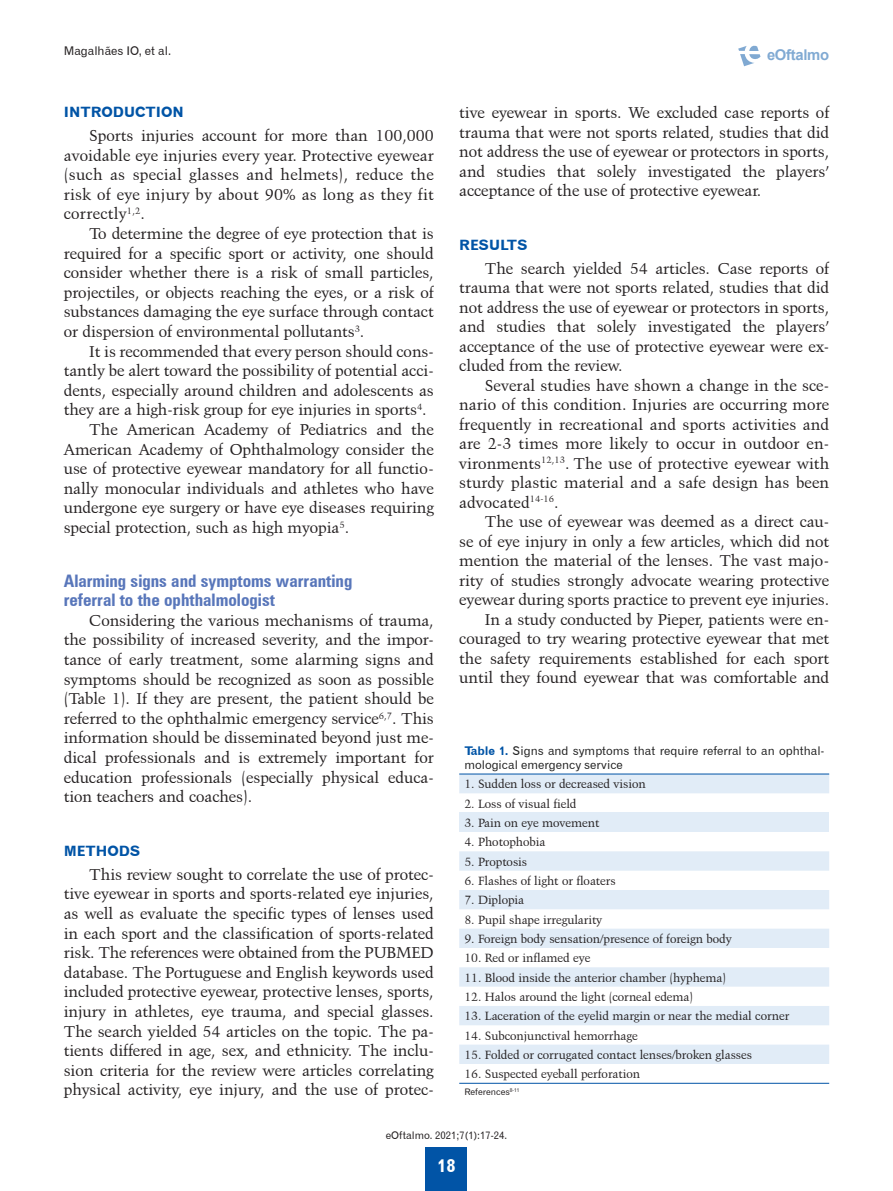
<style>
.page{position:relative;width:893px;height:1191px;background:#fff}
.page>*{position:absolute;margin:0;border:0;box-sizing:border-box;transform-origin:0 0}
.t1{font:18px "Gothic 720 BT Bold B";color:#fff}
.t2{font:700 condensed 17.25px/19.6px "Zurich BT";color:#5876ba}
.t3{font:15.75px/19.6px "Kuenstler 480 BT";color:#231f20;text-align:justify}
.t4{font:700 14.85px "Arial";letter-spacing:-.02em;color:#0154a6}
.t5{font:14.25px "Gothic 720 BT Bold B";color:#0154a6}
.t6{font:12px "Kuenstler 480 BT";color:#231f20}
.t7{font:12px/13.5px "Gothic 720 BT Roman B";color:#222}
.t8{font:12px "Gothic 720 BT Roman B";color:#231f20}
.t9{font:10.5px "Gothic 720 BT Roman B";color:#231f20}
.t10{font:9px "Gothic 720 BT Roman B";color:#231f20}
.s1{font-family:"Gothic 720 BT Bold B";color:#0154a6}
</style>
<div class="page">
<div style="left:426px;top:1147px;width:41px;height:44px;background:#0154a6"></div>
<svg style="left:738px;top:45px;width:22px;height:21px"></svg>
<svg style="left:459px;top:774px;width:370px;height:290px"></svg>
<div style="left:459px;top:812px;width:370px;height:20px;background:#e1ecf7"></div>
<hr style="left:459px;top:1083px;width:370px;height:1px;background:#0154a6">
<hr style="left:459px;top:773px;width:370px;height:1px;background:#0154a6">
<p class="t8" style="left:64px;top:43px;width:109px">Magalhães IO, et al.</p>
<p class="t5" style="left:64px;top:103px;width:122px">INTRODUCTION</p>
<p class="t3" style="left:64px;top:125px;width:371px;text-indent:26px">Sports injuries account for more than 100,000 avoidable eye injuries every year. Protective eyewear (such as special glasses and helmets), reduce the risk of eye injury by about 90% as long as they fit correctly<sup>1,2</sup>.</p>
<p class="t3" style="left:64px;top:223px;width:371px;text-indent:26px">To determine the degree of eye protection that is required for a specific sport or activity, one should consider whether there is a risk of small particles, projectiles, or objects reaching the eyes, or a risk of substances damaging the eye surface through contact or dispersion of environmental pollutants<sup>3</sup>.</p>
<p class="t3" style="left:89px;top:341px;width:346px">It is recommended that every person should cons-</p>
<p class="t3" style="left:64px;top:361px;width:371px">tantly be alert toward the possibility of potential acci-</p>
<p class="t3" style="left:64px;top:380px;width:371px">dents, especially around children and adolescents as</p>
<p class="t3" style="left:64px;top:400px;width:364px">they are a high-risk group for eye injuries in sports<sup>4</sup>.</p>
<p class="t3" style="left:89px;top:419px;width:346px">The American Academy of Pediatrics and the</p>
<p class="t3" style="left:64px;top:439px;width:371px">American Academy of Ophthalmology consider the</p>
<p class="t3" style="left:64px;top:458px;width:371px">use of protective eyewear mandatory for all functio-</p>
<p class="t3" style="left:64px;top:478px;width:371px">nally monocular individuals and athletes who have</p>
<p class="t3" style="left:64px;top:498px;width:371px">undergone eye surgery or have eye diseases requiring</p>
<p class="t3" style="left:64px;top:517px;width:287px">special protection, such as high myopia<sup>5</sup>.</p>
<p class="t2" style="left:64px;top:570px;width:290px">Alarming signs and symptoms warranting referral to the ophthalmologist</p>
<p class="t3" style="left:64px;top:610px;width:371px;text-indent:26px">Considering the various mechanisms of trauma, the possibility of increased severity, and the impor&shy;tance of early treatment, some alarming signs and symptoms should be recognized as soon as possible (Table 1). If they are present, the patient should be referred to the ophthalmic emergency service<sup>6,7</sup>. This information should be disseminated beyond just me&shy;dical professionals and is extremely important for education professionals (especially physical educa&shy;tion teachers and coaches).</p>
<p class="t5" style="left:64px;top:842px;width:78px">METHODS</p>
<p class="t3" style="left:64px;top:864px;width:371px;text-indent:26px">This review sought to correlate the use of protec&shy;tive eyewear in sports and sports-related eye injuries, as well as evaluate the specific types of lenses used in each sport and the classification of sports-related risk. The references were obtained from the PUBMED database. The Portuguese and English keywords used included protective eyewear, protective lenses, sports, injury in athletes, eye trauma, and special glasses.<br>The search yielded 54 articles on the topic. The pa&shy;tients differed in age, sex, and ethnicity. The inclu&shy;sion criteria for the review were articles correlating physical activity, eye injury, and the use of protec-</p>
<p class="t4" style="left:767px;top:44px;width:64px">eOftalmo</p>
<p class="t3" style="left:459px;top:103px;width:371px">tive eyewear in sports. We excluded case reports of trauma that were not sports related, studies that did not address the use of eyewear or protectors in sports, and studies that solely investigated the players’ acceptance of the use of protective eyewear.</p>
<p class="t5" style="left:459px;top:236px;width:70px">RESULTS</p>
<p class="t3" style="left:459px;top:258px;width:371px;text-align:left;text-indent:26px">The search yielded 54 articles. Case reports of trauma that were not sports related, studies that did not address the use of eyewear or protectors in sports, and studies that solely investigated the players’ acceptance of the use of protective eyewear were ex&shy;cluded from the review.</p>
<p class="t3" style="left:459px;top:375px;width:371px;text-indent:26px">Several studies have shown a change in the sce&shy;nario of this condition. Injuries are occurring more frequently in recreational and sports activities and are 2-3 times more likely to occur in outdoor en&shy;vironments<sup>12,13</sup>. The use of protective eyewear with sturdy plastic material and a safe design has been advocated<sup>14-16</sup>.</p>
<p class="t3" style="left:459px;top:512px;width:371px;text-align:right">The use of eyewear was deemed as a direct cau-<br>se of eye injury in only a few articles, which did not mention the material of the lenses. The vast majo&shy;rity of studies strongly advocate wearing protective eyewear during sports practice to prevent eye injuries.<br>In a study conducted by Pieper, patients were en&shy;couraged to try wearing protective eyewear that met the safety requirements established for each sport until they found eyewear that was comfortable and</p>
<p class="t7" style="left:464px;top:744px;width:360px"><span class="s1">Table 1.</span> Signs and symptoms that require referral to an ophthal&shy;mological emergency service</p>
<p class="t6" style="left:464px;top:776px;width:183px">1. Sudden loss or decreased vision</p>
<p class="t6" style="left:464px;top:796px;width:114px">2. Loss of visual field</p>
<p class="t6" style="left:464px;top:815px;width:137px">3. Pain on eye movement</p>
<p class="t6" style="left:464px;top:834px;width:83px">4. Photophobia</p>
<p class="t6" style="left:464px;top:854px;width:64px">5. Proptosis</p>
<p class="t6" style="left:464px;top:873px;width:153px">6. Flashes of light or floaters</p>
<p class="t6" style="left:464px;top:892px;width:61px">7. Diplopia</p>
<p class="t6" style="left:464px;top:912px;width:139px">8. Pupil shape irregularity</p>
<p class="t6" style="left:464px;top:931px;width:269px">9. Foreign body sensation/presence of foreign body</p>
<p class="t6" style="left:464px;top:950px;width:127px">10. Red or inflamed eye</p>
<p class="t6" style="left:464px;top:970px;width:263px">11. Blood inside the anterior chamber (hyphema)</p>
<p class="t6" style="left:464px;top:989px;width:230px">12. Halos around the light (corneal edema)</p>
<p class="t6" style="left:464px;top:1008px;width:326px">13. Laceration of the eyelid margin or near the medial corner</p>
<p class="t6" style="left:464px;top:1028px;width:175px">14. Subconjunctival hemorrhage</p>
<p class="t6" style="left:464px;top:1047px;width:289px">15. Folded or corrugated contact lenses/broken glasses</p>
<p class="t6" style="left:464px;top:1066px;width:177px">16. Suspected eyeball perforation</p>
<p class="t10" style="left:464px;top:1086px;width:57px">References<sup>8-11</sup></p>
<p class="t9" style="left:386px;top:1129px;width:123px">eOftalmo. 2021;7(1):17-24.</p>
<p class="t1" style="left:437px;top:1154px;width:20px">18</p>
</div>
